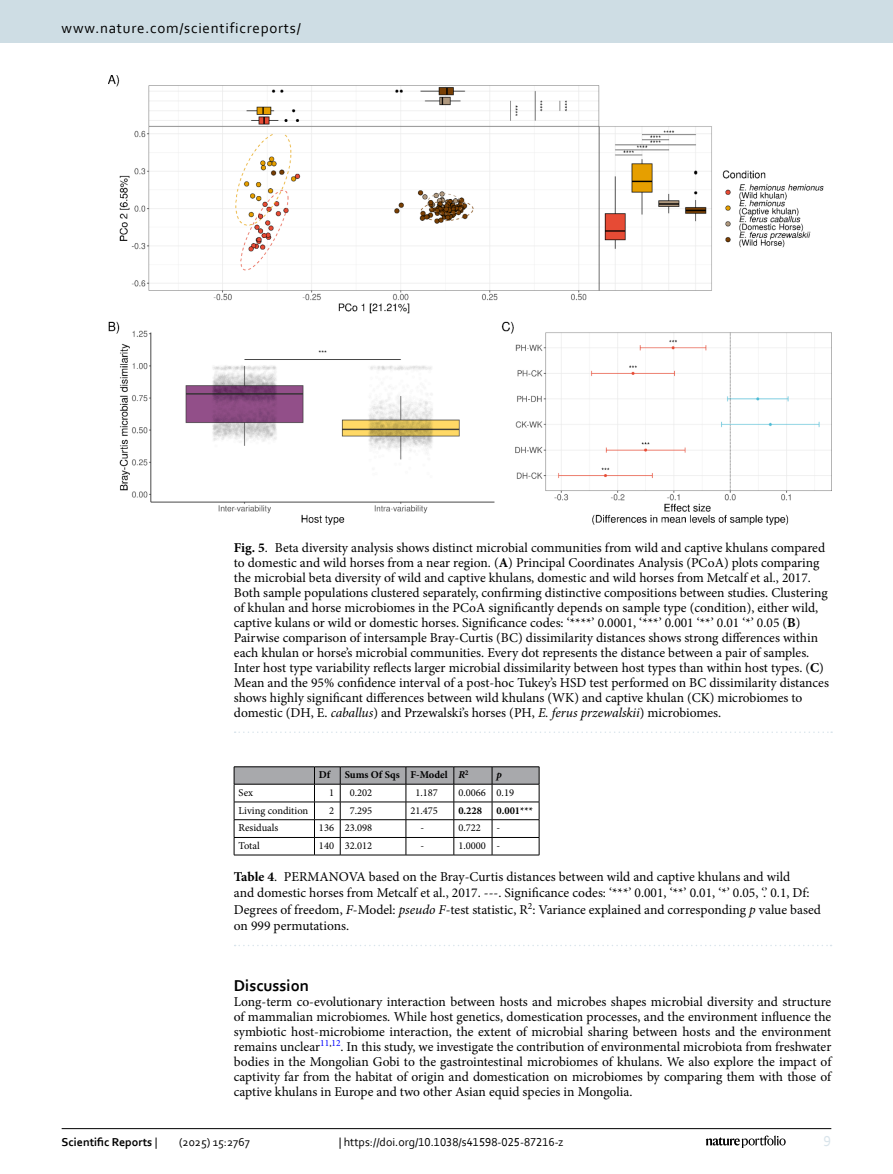
<style>
.page{position:relative;width:893px;height:1174px;background:#fff}
.page>*{position:absolute;margin:0;border:0;box-sizing:border-box;transform-origin:0 0}
.Head_1{font:700 16.5px "Corbel";color:#000}
.t1{font:15px "Corbel";letter-spacing:.05em;color:#000}
.t2{font:15px "Corbel";color:#d9e4eb}
.Figure_Caption{font:13.5px/15px "Minion Pro";color:#000}
.Body_Text{font:13.5px/15px "Minion Pro";color:#000;text-align:justify}
.Table_Caption{font:13.5px/16.5px "Minion Pro";color:#000}
.t3{font:12px "Corbel";color:#000}
.t4{font:700 12px "Corbel";color:#000}
.Table_Body{font:10.5px "Minion Pro";color:#000}
.Table_Head{font:700 10.5px "Minion Pro";color:#000}
.Table_Body-2{font:700 10.5px "Minion Pro";color:#000}
.Table_Head-2{font:italic 700 10.5px "Minion Pro";color:#000}
.s1{font-weight:700}
.s2{font-style:italic}
.s3{font-weight:400}
</style>
<div class="page">
<svg style="left:234px;top:766px;width:306px;height:89px"></svg>
<hr style="left:492px;top:854px;width:47px;height:1px;background:#000">
<hr style="left:234px;top:854px;width:80px;height:1px;background:#000">
<svg style="left:235px;top:945px;width:597px;height:1px"></svg>
<img style="left:108px;top:76px;width:723px;height:448px">
<svg style="left:235px;top:731px;width:597px;height:2px"></svg>
<hr style="left:62px;top:1128px;width:769px;height:1px;background:#000">
<svg style="left:706px;top:1135px;width:80px;height:12px"></svg>
<div style="left:0;top:0;width:893px;height:43px;background:#cedde4"></div>
<p class="t1" style="left:62px;top:18px;width:241px">www.nature.com/scientificreports/</p>
<p class="Figure_Caption" style="left:234px;top:540px;width:597px"><span class="s1">Fig. 5</span>. Beta diversity analysis shows distinct microbial communities from wild and captive khulans compared to domestic and wild horses from a near region. (<span class="s1">A</span>) Principal Coordinates Analysis (PCoA) plots comparing the microbial beta diversity of wild and captive khulans, domestic and wild horses from Metcalf et al., 2017.<br>Both sample populations clustered separately, confirming distinctive compositions between studies. Clustering of khulan and horse microbiomes in the PCoA significantly depends on sample type (condition), either wild, captive kulans or wild or domestic horses. Significance codes: ‘****’ 0.0001, ‘***’ 0.001 ‘**’ 0.01 ‘*’ 0.05 (<span class="s1">B</span>)<br>Pairwise comparison of intersample Bray-Curtis (BC) dissimilarity distances shows strong differences within each khulan or horse’s microbial communities. Every dot represents the distance between a pair of samples.<br>Inter host type variability reflects larger microbial dissimilarity between host types than within host types. (<span class="s1">C</span>)<br>Mean and the 95% confidence interval of a post-hoc Tukey’s HSD test performed on BC dissimilarity distances shows highly significant differences between wild khulans (WK) and captive khulan (CK) microbiomes to domestic (DH, E. <span class="s2">caballus</span>) and Przewalski’s horses (PH, <span class="s2">E. ferus przewalskii</span>) microbiomes.</p>
<p class="Table_Head" style="left:319px;top:767px;width:13px">Df</p>
<p class="Table_Head" style="left:345px;top:767px;width:57px">Sums Of Sqs</p>
<p class="Table_Head" style="left:410px;top:767px;width:39px">F-Model</p>
<p class="Table_Head-2" style="left:458px;top:767px;width:12px">R<sup>2</sup></p>
<p class="Table_Head-2" style="left:497px;top:767px;width:7px">p</p>
<p class="Table_Body" style="left:239px;top:785px;width:16px">Sex</p>
<p class="Table_Body" style="left:329px;top:785px;width:7px">1</p>
<p class="Table_Body" style="left:350px;top:785px;width:24px">0.202</p>
<p class="Table_Body" style="left:415px;top:785px;width:24px">1.187</p>
<p class="Table_Body" style="left:458px;top:785px;width:29px">0.0066</p>
<p class="Table_Body" style="left:497px;top:785px;width:19px">0.19</p>
<p class="Table_Body" style="left:239px;top:803px;width:71px">Living condition</p>
<p class="Table_Body" style="left:329px;top:803px;width:7px">2</p>
<p class="Table_Body" style="left:350px;top:803px;width:24px">7.295</p>
<p class="Table_Body" style="left:410px;top:803px;width:29px">21.475</p>
<p class="Table_Body-2" style="left:458px;top:802px;width:25px">0.228</p>
<p class="Table_Body-2" style="left:497px;top:802px;width:38px">0.001***</p>
<p class="Table_Body" style="left:239px;top:821px;width:41px">Residuals</p>
<p class="Table_Body" style="left:319px;top:821px;width:17px">136</p>
<p class="Table_Body" style="left:345px;top:821px;width:29px">23.098</p>
<p class="Table_Body" style="left:420px;top:821px;width:5px">-</p>
<p class="Table_Body" style="left:458px;top:821px;width:24px">0.722</p>
<p class="Table_Body" style="left:497px;top:821px;width:5px">-</p>
<p class="Table_Body" style="left:239px;top:838px;width:23px">Total</p>
<p class="Table_Body" style="left:319px;top:838px;width:17px">140</p>
<p class="Table_Body" style="left:345px;top:838px;width:29px">32.012</p>
<p class="Table_Body" style="left:420px;top:838px;width:5px">-</p>
<p class="Table_Body" style="left:458px;top:838px;width:29px">1.0000</p>
<p class="Table_Body" style="left:497px;top:838px;width:5px">-</p>
<p class="Table_Caption" style="left:234px;top:868px;width:589px"><span class="s1">Table 4</span>. PERMANOVA based on the Bray-Curtis distances between wild and captive khulans and wild<br>and domestic horses from Metcalf et al., 2017. ---. Significance codes: ‘***’ 0.001, ‘**’ 0.01, ‘*’ 0.05, ‘.’ 0.1, Df:<br>Degrees of freedom, <span class="s2">F</span>-Model: <span class="s2">pseudo F</span>-test statistic, R<sup>2</sup>: Variance explained and corresponding <span class="s2">p</span> value based on 999 permutations.</p>
<p class="Head_1" style="left:234px;top:975px;width:77px">Discussion</p>
<p class="Body_Text" style="left:234px;top:994px;width:599px">Long-term co-evolutionary interaction between hosts and microbes shapes microbial diversity and structure of mammalian microbiomes. While host genetics, domestication processes, and the environment influence the symbiotic host-microbiome interaction, the extent of microbial sharing between hosts and the environment remains unclear<sup>11</sup><sup>,</sup><sup>12</sup>. In this study, we investigate the contribution of environmental microbiota from freshwater bodies in the Mongolian Gobi to the gastrointestinal microbiomes of khulans. We also explore the impact of captivity far from the habitat of origin and domestication on microbiomes by comparing them with those of captive khulans in Europe and two other Asian equid species in Mongolia.</p>
<p class="t4" style="left:62px;top:1134px;width:97px">Scientific Reports <span class="s3">|</span></p>
<p class="t3" style="left:179px;top:1134px;width:72px">(2025) 15:2767</p>
<p class="t3" style="left:339px;top:1134px;width:226px">| https://doi.org/10.1038/s41598-025-87216-z</p>
<p class="t2" style="left:824px;top:1132px;width:9px">9</p>
</div>
